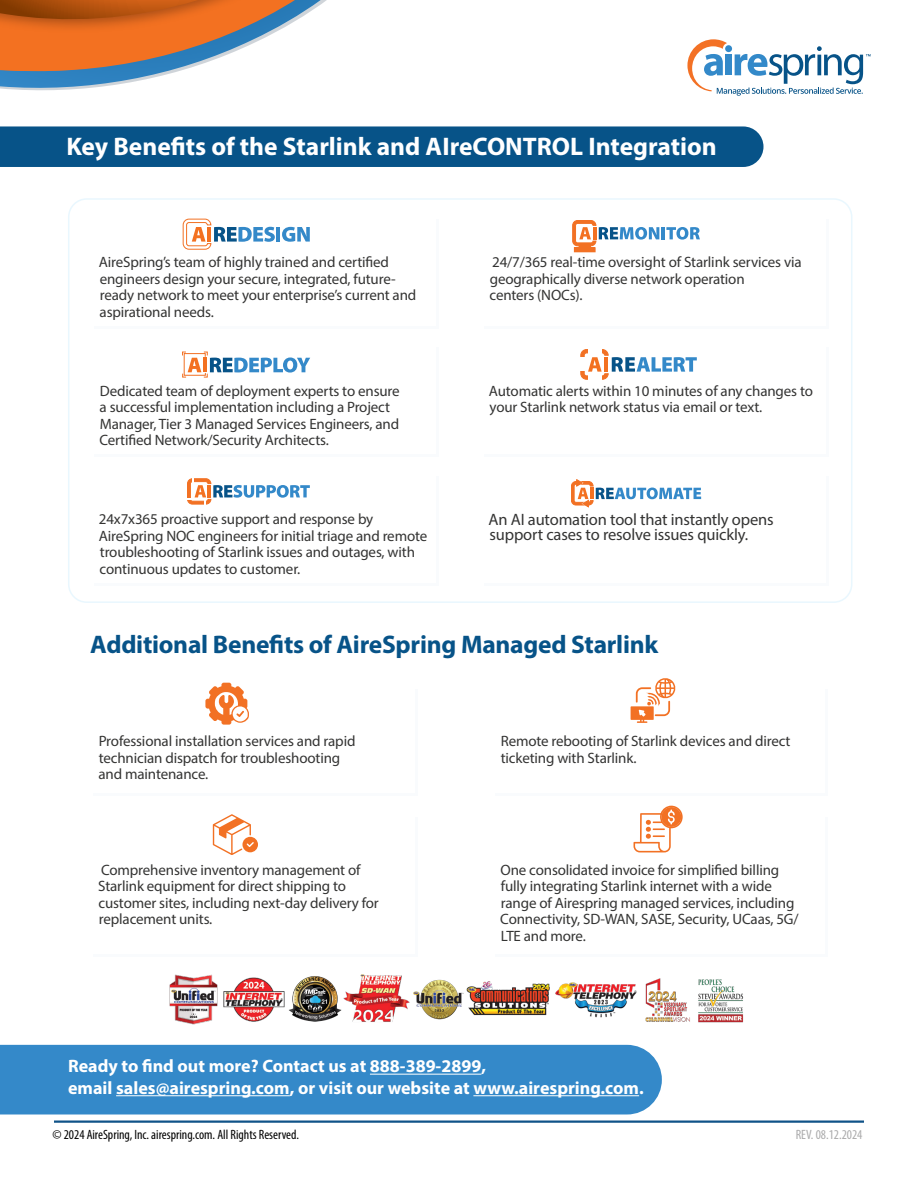
<style>
.page{position:relative;width:918px;height:1188px;background:#fff}
.page>*{position:absolute;margin:0;border:0;box-sizing:border-box;transform-origin:0 0}
.t1{font:700 25.5px "Myriad Pro";color:#fff}
.t2{font:700 25.5px "Myriad Pro";letter-spacing:-.01em;color:#075388}
.t3{font:700 18px/21.6px "Myriad Pro";color:#fff}
.t4{font:16.5px/15px "Myriad Pro";letter-spacing:-.01em;color:#343433}
.t5{font:15px/16.5px "Myriad Pro";letter-spacing:-.01em;color:#343433}
.t6{font:condensed 13.5px "Myriad Pro";color:#000}
.t7{font:condensed 13.5px "Myriad Pro";color:#aaaaab}
</style>
<div class="page">
<div style="left:0;top:1045px;width:662px;height:69px;background:#3489c9"></div>
<svg style="left:687px;top:39px;width:184px;height:57px"></svg>
<div style="left:68px;top:198px;width:784px;height:405px;border:2px solid #e9f7fe;border-radius:18px"></div>
<div style="left:95px;top:219px;width:344px;height:109px;background:#f9fbfd"></div>
<div style="left:92px;top:216px;width:344px;height:109px;background:#fff"></div>
<svg style="left:192px;top:227px;width:14px;height:15px"></svg>
<hr style="left:207px;top:227px;width:4px;height:15px;background:#f37121">
<svg style="left:214px;top:227px;width:61px;height:15px"></svg>
<hr style="left:277px;top:227px;width:3px;height:15px;background:#3489c9">
<svg style="left:282px;top:227px;width:28px;height:15px"></svg>
<div style="left:186px;top:222px;width:22px;height:24px;border:1px solid #f27124;border-radius:2px"></div>
<div style="left:183px;top:219px;width:28px;height:31px;border:1px solid #f27124;border-radius:6px"></div>
<div style="left:95px;top:347px;width:344px;height:110px;background:#f9fbfd"></div>
<div style="left:92px;top:344px;width:344px;height:110px;background:#fff"></div>
<svg style="left:182px;top:352px;width:128px;height:26px"></svg>
<div style="left:95px;top:476px;width:344px;height:109px;background:#f9fbfd"></div>
<div style="left:92px;top:473px;width:344px;height:109px;background:#fff"></div>
<svg style="left:187px;top:478px;width:123px;height:27px"></svg>
<div style="left:485px;top:219px;width:344px;height:109px;background:#f9fbfd"></div>
<div style="left:482px;top:216px;width:344px;height:109px;background:#fff"></div>
<svg style="left:572px;top:220px;width:128px;height:28px"></svg>
<div style="left:574px;top:248px;width:21px;height:4px;border:1px solid #f27124"></div>
<div style="left:485px;top:347px;width:344px;height:110px;background:#f9fbfd"></div>
<div style="left:482px;top:344px;width:344px;height:110px;background:#fff"></div>
<svg style="left:581px;top:349px;width:116px;height:30px"></svg>
<div style="left:588px;top:375px;width:13px;height:5px;background:#fff"></div>
<div style="left:588px;top:348px;width:13px;height:6px;background:#fff"></div>
<div style="left:576px;top:357px;width:10px;height:14px;background:#fff"></div>
<div style="left:485px;top:476px;width:344px;height:109px;background:#f9fbfd"></div>
<div style="left:482px;top:473px;width:344px;height:109px;background:#fff"></div>
<svg style="left:571px;top:479px;width:130px;height:28px"></svg>
<div style="left:0;top:126px;width:763px;height:41px;background:#075388"></div>
<hr style="left:54px;top:1120px;width:810px;height:3px;background:#105388">
<img style="left:169px;top:974px;width:575px;height:50px">
<div style="left:93px;top:689px;width:325px;height:106px;background:#f9fbfd"></div>
<div style="left:91px;top:686px;width:324px;height:106px;background:#fff"></div>
<svg style="left:205px;top:683px;width:44px;height:42px"></svg>
<div style="left:93px;top:817px;width:325px;height:140px;background:#f9fbfd"></div>
<div style="left:91px;top:814px;width:324px;height:140px;background:#fff"></div>
<svg style="left:213px;top:814px;width:45px;height:41px"></svg>
<div style="left:495px;top:689px;width:333px;height:106px;background:#f9fbfd"></div>
<div style="left:493px;top:686px;width:332px;height:106px;background:#fff"></div>
<svg style="left:631px;top:678px;width:45px;height:45px"></svg>
<div style="left:495px;top:817px;width:333px;height:140px;background:#f9fbfd"></div>
<div style="left:493px;top:814px;width:332px;height:140px;background:#fff"></div>
<svg style="left:634px;top:806px;width:49px;height:46px"></svg>
<hr style="left:370px;top:1074px;width:111px;height:1px;background:#fff">
<hr style="left:116px;top:1095px;width:174px;height:1px;background:#fff">
<hr style="left:473px;top:1095px;width:166px;height:1px;background:#fff">
<svg style="left:0;top:0;width:327px;height:91px"></svg>
<h1 class="t1" style="left:66px;top:130px;width:652px">Key Benefits of the Starlink and AIreCONTROL Integration</h1>
<p class="t5" style="left:99px;top:253px;width:319px">AireSpring’s team of highly trained and certified engineers design your secure, integrated, future&shy;ready network to meet your enterprise’s current and aspirational needs.</p>
<p class="t5" style="left:99px;top:382px;width:302px">Dedicated team of deployment experts to ensure a successful implementation including a Project Manager, Tier 3 Managed Services Engineers, and Certified Network/Security Architects.</p>
<p class="t5" style="left:99px;top:510px;width:330px">24x7x365 proactive support and response by AireSpring NOC engineers for initial triage and remote troubleshooting of Starlink issues and outages, with continuous updates to customer.</p>
<p class="t5" style="left:490px;top:253px;width:314px">24/7/365 real-time oversight of Starlink services via geographically diverse network operation<br>centers (NOCs).</p>
<p class="t5" style="left:489px;top:382px;width:326px">Automatic alerts within 10 minutes of any changes to your Starlink network status via email or text.</p>
<p class="t4" style="left:489px;top:512px;width:287px">An AI automation tool that instantly opens support cases to resolve issues quickly.</p>
<h1 class="t2" style="left:90px;top:628px;width:570px">Additional Benefits of AireSpring Managed Starlink</h1>
<p class="t5" style="left:99px;top:733px;width:259px">Professional installation services and rapid technician dispatch for troubleshooting and maintenance.</p>
<p class="t5" style="left:98px;top:861px;width:282px">Comprehensive inventory management of Starlink equipment for direct shipping to customer sites, including next-day delivery for replacement units.</p>
<p class="t5" style="left:501px;top:733px;width:291px">Remote rebooting of Starlink devices and direct ticketing with Starlink.</p>
<p class="t5" style="left:500px;top:861px;width:300px">One consolidated invoice for simplified billing fully integrating Starlink internet with a wide range of Airespring managed services, including Connectivity, SD-WAN, SASE, Security, UCaas, 5G/ LTE and more.</p>
<p class="t3" style="left:68px;top:1055px;width:577px">Ready to find out more? Contact us at 888-389-2899,<br>email sales@airespring.com, or visit our website at www.airespring.com.</p>
<p class="t6" style="left:52px;top:1127px;width:248px">© 2024 AireSpring, Inc. airespring.com. All Rights Reserved.</p>
<p class="t7" style="left:796px;top:1127px;width:68px">REV. 08.12.2024</p>
</div>
